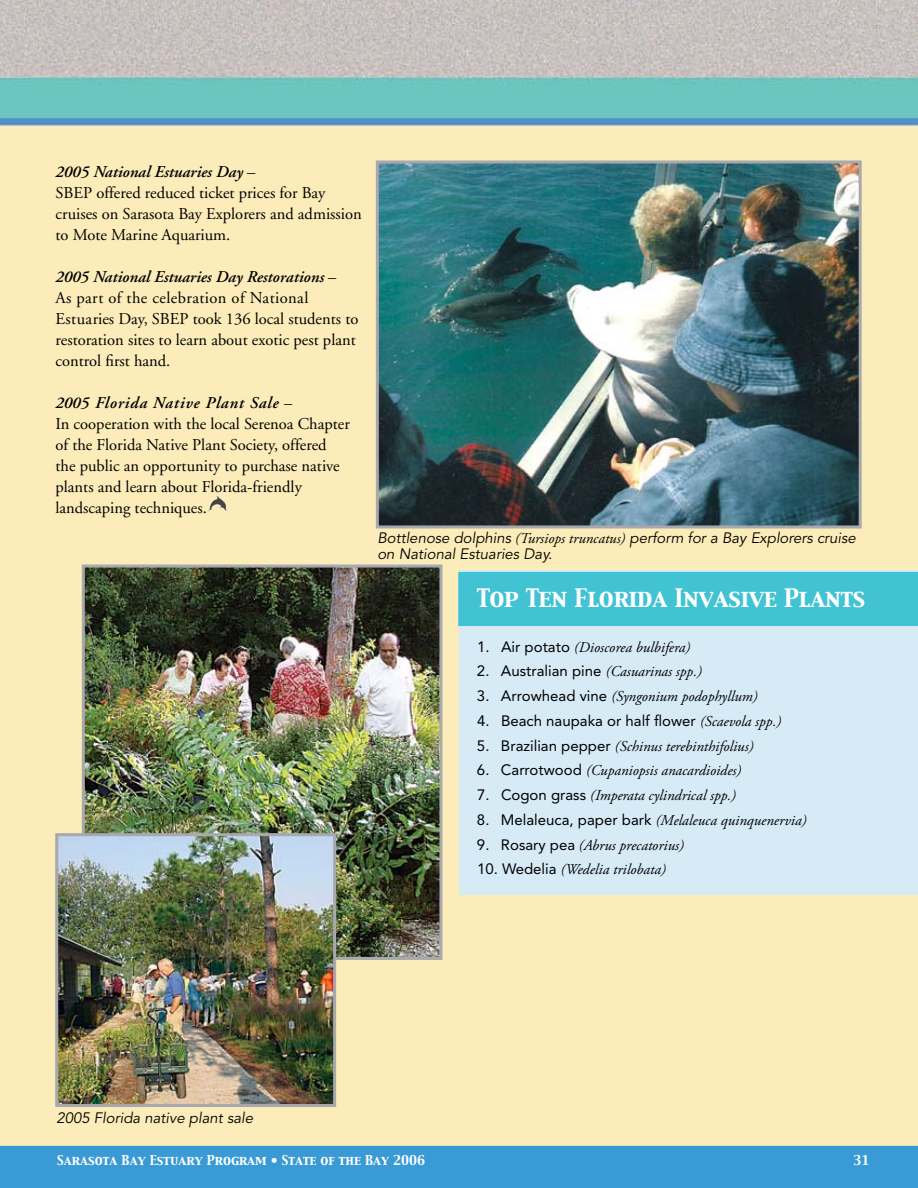
<style>
.page{position:relative;width:918px;height:1188px;background:#fff}
.page>*{position:absolute;margin:0;border:0;box-sizing:border-box;transform-origin:0 0}
.t1{font:22.5px "Capitals";letter-spacing:-.01em;color:#fff}
.t2{font:16.5px/21px "Adobe Garamond";color:#000}
.t3{font:italic 15px "Adobe Garamond Pro";color:#000}
.t4{font:italic 15px/16.5px "Avenir";color:#000}
.t5{font:15px "Avenir";color:#000}
.t6{font:12px "Capitals";color:#fff}
.s1{font-weight:600;font-style:italic}
.s2{font-family:"Adobe Garamond Pro"}
.s3{font-family:"Avenir";font-style:normal}
.s4{font-family:"Adobe Garamond Pro";font-style:italic}
</style>
<div class="page">
<img style="left:0;top:0;width:918px;height:1146px">
<img style="left:380px;top:164px;width:478px;height:360px">
<div style="left:376px;top:160px;width:486px;height:368px;border:3px solid #a7a9ac"></div>
<img style="left:86px;top:569px;width:352px;height:387px">
<div style="left:82px;top:565px;width:360px;height:395px;border:3px solid #a7a9ac"></div>
<img style="left:207px;top:496px;width:20px;height:16px">
<img style="left:59px;top:837px;width:273px;height:266px">
<div style="left:55px;top:833px;width:281px;height:274px;border:3px solid #a7a9ac"></div>
<div style="left:459px;top:570px;width:459px;height:325px;background:#d7ebf7"></div>
<div style="left:0;top:1146px;width:918px;height:42px;background:#399ad5"></div>
<div style="left:458px;top:572px;width:460px;height:54px;background:#41c3d4"></div>
<p class="t2" style="left:56px;top:162px;width:308px"><span class="s1">2005 National Estuaries Day</span> –<br>SBEP offered reduced ticket prices for Bay cruises on Sarasota Bay Explorers and admission to Mote Marine Aquarium.</p>
<p class="t2" style="left:56px;top:267px;width:304px"><span class="s1">2005 National Estuaries Day Restorations</span> –<br>As part of the celebration of National Estuaries Day, SBEP took 136 local students to restoration sites to learn about exotic pest plant control first hand.</p>
<p class="t2" style="left:56px;top:393px;width:296px"><span class="s1">2005 Florida Native Plant Sale</span> –<br>In cooperation with the local Serenoa Chapter of the Florida Native Plant Society, offered the public an opportunity to purchase native plants and learn about Florida-friendly landscaping techniques.</p>
<p class="t4" style="left:377px;top:530px;width:480px">Bottlenose dolphins <span class="s2">(Tursiops truncatus)</span> perform for a Bay Explorers cruise on National Estuaries Day.</p>
<h1 class="t1" style="left:477px;top:583px;width:390px">Top Ten Florida Invasive Plants</h1>
<p class="t3" style="left:477px;top:638px;width:215px"><span class="s3">1. Air potato</span> (Dioscorea bulbifera)</p>
<p class="t5" style="left:477px;top:663px;width:226px">2. Australian pine <span class="s4">(Casuarinas spp.)</span></p>
<p class="t3" style="left:477px;top:687px;width:282px"><span class="s3">3. Arrowhead vine</span> (Syngonium podophyllum)</p>
<p class="t5" style="left:477px;top:712px;width:306px">4. Beach naupaka or half flower <span class="s4">(Scaevola spp.)</span></p>
<p class="t3" style="left:477px;top:737px;width:278px"><span class="s3">5. Brazilian pepper</span> (Schinus terebinthifolius)</p>
<p class="t3" style="left:477px;top:762px;width:266px"><span class="s3">6. Carrotwood</span> (Cupaniopsis anacardioides)</p>
<p class="t3" style="left:477px;top:786px;width:261px"><span class="s3">7. Cogon grass</span> (Imperata cylindrical spp.)</p>
<p class="t3" style="left:477px;top:811px;width:331px"><span class="s3">8. Melaleuca, paper bark</span> (Melaleuca quinquenervia)</p>
<p class="t3" style="left:477px;top:836px;width:208px"><span class="s3">9. Rosary pea</span> (Abrus precatorius)</p>
<p class="t3" style="left:477px;top:861px;width:190px"><span class="s3">10. Wedelia</span> (Wedelia trilobata)</p>
<p class="t4" style="left:56px;top:1110px;width:198px">2005 Florida native plant sale</p>
<p class="t6" style="left:57px;top:1152px;width:370px">Sarasota Bay Estuary Program • State of the Bay 2006</p>
<p class="t6" style="left:854px;top:1152px;width:18px">31</p>
</div>
